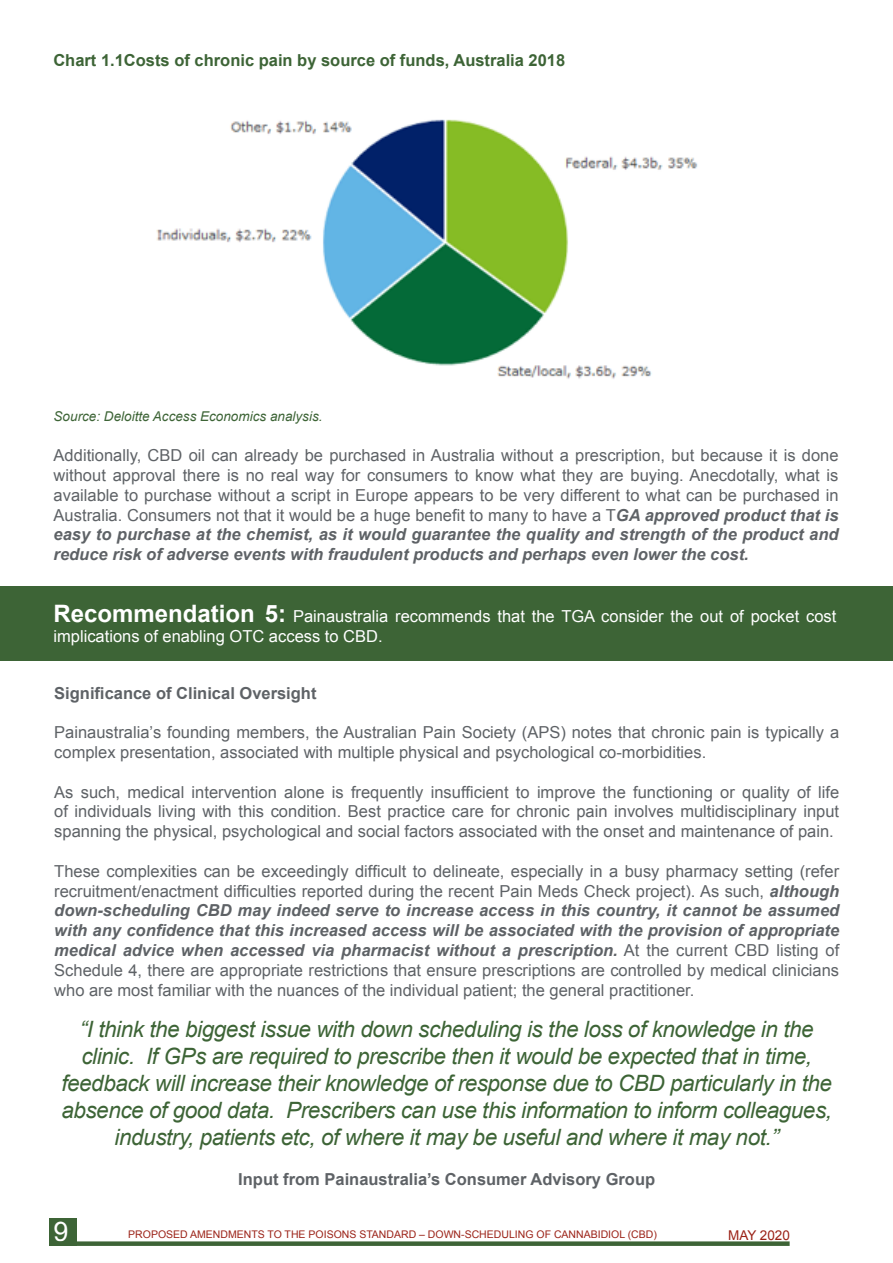
<style>
.page{position:relative;width:893px;height:1263px;background:#fff}
.page>*{position:absolute;margin:0;border:0;box-sizing:border-box;transform-origin:0 0}
.t1{font:27px "Arial";color:#fff}
.t2{font:italic 22.5px/27px "Arial";letter-spacing:-.02em;color:#3d6436;text-align:center}
.t3{font:16.5px/19.8px "Arial";color:#5e6266;text-align:justify}
.t4{font:16.5px/19.8px "Arial";color:#fff}
.t5{font:700 16.5px "Arial";color:#5e6266}
.t6{font:700 16.5px "Arial";color:#3d6436}
.t7{font:italic 13.5px "Arial";color:#3d6436}
.t8{font:13.5px "Arial";color:#9b2217}
.t9{font:10.5px "Arial";color:#9b2217}
.s1{font-weight:700;font-style:italic}
.s2{font-weight:700;font-size:24px}
</style>
<div class="page">
<div style="left:49px;top:1218px;width:27px;height:28px;background:#3d6436"></div>
<div style="left:50px;top:1241px;width:740px;height:5px;background:#3d6436"></div>
<img style="left:156px;top:119px;width:542px;height:260px">
<div style="left:0;top:586px;width:893px;height:74px;background:#3d6436"></div>
<p class="t6" style="left:53px;top:49px;width:513px">Chart 1.1Costs of chronic pain by source of funds, Australia 2018</p>
<p class="t7" style="left:54px;top:407px;width:270px">Source: Deloitte Access Economics analysis.</p>
<p class="t3" style="left:54px;top:446px;width:786px">Additionally, CBD oil can already be purchased in Australia without a prescription, but because it is done without approval there is no real way for consumers to know what they are buying. Anecdotally, what is available to purchase without a script in Europe appears to be very different to what can be purchased in Australia. Consumers not that it would be a huge benefit to many to have a T<span class="s1">GA approved product that is easy to purchase at the chemist, as it would guarantee the quality and strength of the product and reduce risk of adverse events with fraudulent products and perhaps even lower the cost.</span></p>
<p class="t4" style="left:53px;top:606px;width:784px"><span class="s2">Recommendation 5:</span> Painaustralia recommends that the TGA consider the out of pocket cost implications of enabling OTC access to CBD.</p>
<p class="t5" style="left:54px;top:682px;width:264px">Significance of Clinical Oversight</p>
<p class="t3" style="left:54px;top:723px;width:786px">Painaustralia’s founding members, the Australian Pain Society (APS) notes that chronic pain is typically a complex presentation, associated with multiple physical and psychological co-morbidities.</p>
<p class="t3" style="left:54px;top:782px;width:786px">As such, medical intervention alone is frequently insufficient to improve the functioning or quality of life of individuals living with this condition. Best practice care for chronic pain involves multidisciplinary input spanning the physical, psychological and social factors associated with the onset and maintenance of pain.</p>
<p class="t3" style="left:54px;top:861px;width:786px">These complexities can be exceedingly difficult to delineate, especially in a busy pharmacy setting (refer recruitment/enactment difficulties reported during the recent Pain Meds Check project). As such, <span class="s1">although down-scheduling CBD may indeed serve to increase access in this country, it cannot be assumed with any confidence that this increased access will be associated with the provision of appropriate medical advice when accessed via pharmacist without a prescription.</span> At the current CBD listing of Schedule 4, there are appropriate restrictions that ensure prescriptions are controlled by medical clinicians who are most familiar with the nuances of the individual patient; the general practitioner.</p>
<p class="t2" style="left:61px;top:1016px;width:772px">“I think the biggest issue with down scheduling is the loss of knowledge in the clinic. If GPs are required to prescribe then it would be expected that in time, feedback will increase their knowledge of response due to CBD particularly in the absence of good data. Prescribers can use this information to inform colleagues, industry, patients etc, of where it may be useful and where it may not.”</p>
<p class="t5" style="left:238px;top:1168px;width:418px">Input from Painaustralia’s Consumer Advisory Group</p>
<h1 class="t1" style="left:53px;top:1214px;width:17px">9</h1>
<p class="t9" style="left:128px;top:1227px;width:530px">PROPOSED AMENDMENTS TO THE POISONS STANDARD – DOWN-SCHEDULING OF CANNABIDIOL (CBD)</p>
<p class="t8" style="left:728px;top:1226px;width:63px">MAY 2020</p>
</div>
